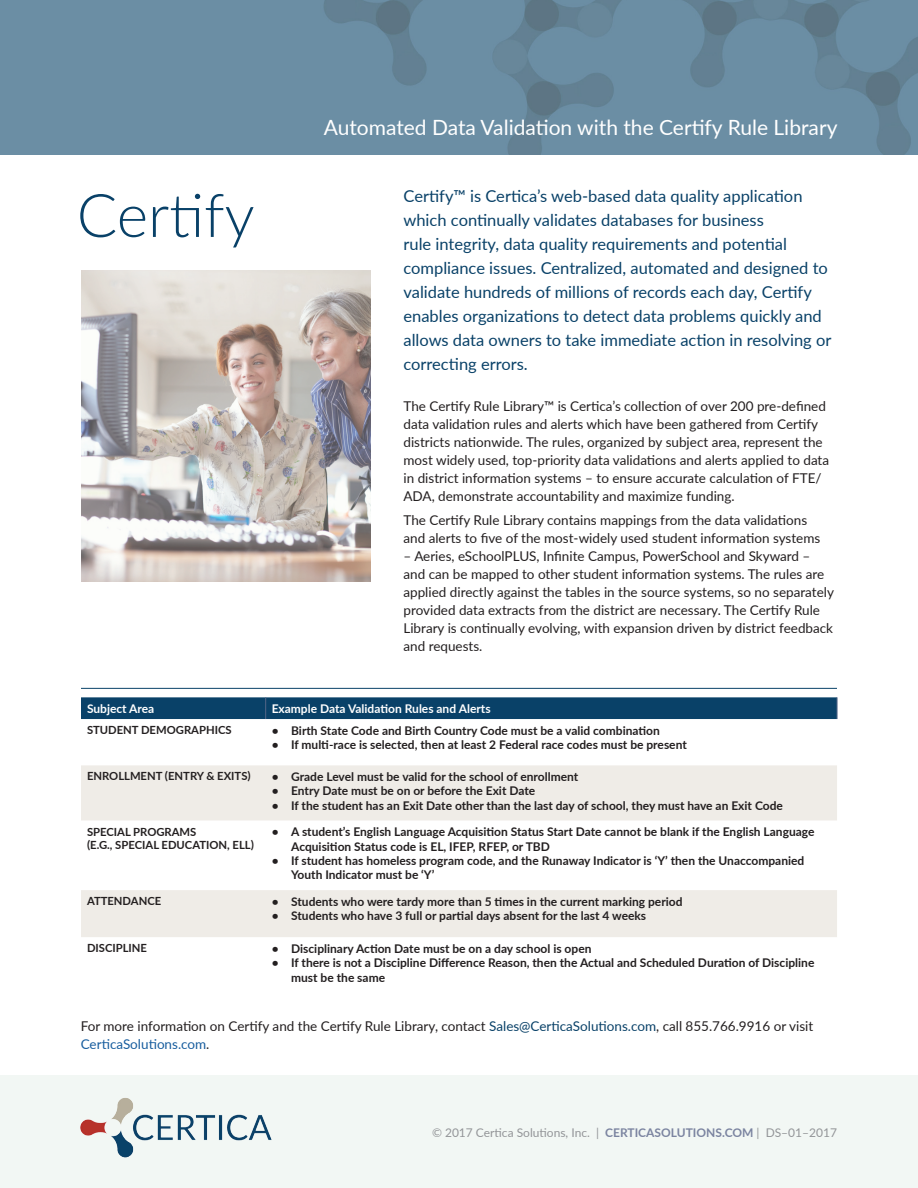
<style>
.page{position:relative;width:918px;height:1188px;background:#fff}
.page>*{position:absolute;margin:0;border:0;box-sizing:border-box;transform-origin:0 0}
.t1{font:300 60px "Lato";color:#094168}
.t2{font:21px "Lato";color:#fff}
.t3{font:16.5px/24px "Lato";color:#094168}
.t4{font:13.5px/18px "Lato";color:#231f20}
.t5{font:700 12px/14.4px "Lato";color:#231f20}
.t6{font:12px "Lato";color:#939598}
.t7{font:700 12px "Lato";color:#fff}
.t8{font:700 11.25px/13.5px "Lato";color:#231f20}
.s1{color:#094168}
.s2{color:#175d9e}
.s3{font-weight:700;color:#7b84a0}
</style>
<div class="page">
<img style="left:0;top:0;width:918px;height:155px">
<hr style="left:81px;top:688px;width:756px;height:1px;background:#094168">
<svg style="left:81px;top:765px;width:756px;height:172px;fill:#efece7"></svg>
<div style="left:81px;top:697px;width:757px;height:22px;background:#094168"></div>
<img style="left:81px;top:270px;width:289px;height:312px">
<div style="left:0;top:1076px;width:918px;height:112px;background:#f2f7f4"></div>
<img style="left:80px;top:1098px;width:192px;height:60px">
<h1 class="t1" style="left:77px;top:174px;width:179px">Certify</h1>
<h2 class="t2" style="left:324px;top:112px;width:515px">Automated Data Validation with the Certify Rule Library</h2>
<p class="t3" style="left:404px;top:183px;width:429px">Certify™ is Certica’s web-based data quality application which continually validates databases for business<br>rule integrity, data quality requirements and potential compliance issues. Centralized, automated and designed to validate hundreds of millions of records each day, Certify enables organizations to detect data problems quickly and allows data owners to take immediate action in resolving or correcting errors.</p>
<p class="t4" style="left:404px;top:396px;width:427px">The Certify Rule Library™ is Certica’s collection of over 200 pre-defined data validation rules and alerts which have been gathered from Certify districts nationwide. The rules, organized by subject area, represent the most widely used, top-priority data validations and alerts applied to data in district information systems – to ensure accurate calculation of FTE/ ADA, demonstrate accountability and maximize funding.</p>
<p class="t4" style="left:404px;top:511px;width:418px">The Certify Rule Library contains mappings from the data validations and alerts to five of the most‐widely used student information systems</p>
<p class="t4" style="left:404px;top:547px;width:432px">– Aeries, eSchoolPLUS, Infinite Campus, PowerSchool and Skyward – and can be mapped to other student information systems. The rules are applied directly against the tables in the source systems, so no separately provided data extracts from the district are necessary. The Certify Rule Library is continually evolving, with expansion driven by district feedback and requests.</p>
<p class="t7" style="left:87px;top:700px;width:69px">Subject Area</p>
<p class="t7" style="left:272px;top:700px;width:221px">Example Data Validation Rules and Alerts</p>
<p class="t8" style="left:87px;top:723px;width:146px">STUDENT DEMOGRAPHICS</p>
<p class="t5" style="left:272px;top:723px;width:390px">• Birth State Code and Birth Country Code must be a valid combination</p>
<p class="t5" style="left:272px;top:737px;width:417px">• If multi-race is selected, then at least 2 Federal race codes must be present</p>
<p class="t8" style="left:87px;top:769px;width:165px">ENROLLMENT (ENTRY &amp; EXITS)</p>
<p class="t5" style="left:272px;top:769px;width:308px">• Grade Level must be valid for the school of enrollment</p>
<p class="t5" style="left:272px;top:783px;width:265px">• Entry Date must be on or before the Exit Date</p>
<p class="t5" style="left:272px;top:798px;width:513px">• If the student has an Exit Date other than the last day of school, they must have an Exit Code</p>
<p class="t8" style="left:87px;top:824px;width:168px">SPECIAL PROGRAMS<br>(E.G., SPECIAL EDUCATION, ELL)</p>
<p class="t5" style="left:291px;top:824px;width:525px;text-indent:-20px">• A student’s English Language Acquisition Status Start Date cannot be blank if the English Language<br>Acquisition Status code is EL, IFEP, RFEP, or TBD</p>
<p class="t5" style="left:291px;top:853px;width:515px;text-indent:-20px">• If student has homeless program code, and the Runaway Indicator is ‘Y’ then the Unaccompanied<br>Youth Indicator must be ‘Y’</p>
<p class="t8" style="left:87px;top:894px;width:76px">ATTENDANCE</p>
<p class="t5" style="left:272px;top:894px;width:412px">• Students who were tardy more than 5 times in the current marking period</p>
<p class="t5" style="left:272px;top:908px;width:376px">• Students who have 3 full or partial days absent for the last 4 weeks</p>
<p class="t8" style="left:87px;top:941px;width:62px">DISCIPLINE</p>
<p class="t5" style="left:272px;top:941px;width:321px">• Disciplinary Action Date must be on a day school is open</p>
<p class="t5" style="left:291px;top:955px;width:525px;text-indent:-20px">• If there is not a Discipline Difference Reason, then the Actual and Scheduled Duration of Discipline must be the same</p>
<p class="t4" style="left:81px;top:1016px;width:734px">For more information on Certify and the Certify Rule Library, contact <span class="s1">Sales@CerticaSolutions.com</span>, call 855.766.9916 or visit<br><span class="s2">CerticaSolutions.com</span>.</p>
<p class="t6" style="left:432px;top:1124px;width:406px">© 2017 Certica Solutions, Inc. | <span class="s3">CERTICASOLUTIONS.COM</span> | DS–01–2017</p>
</div>
